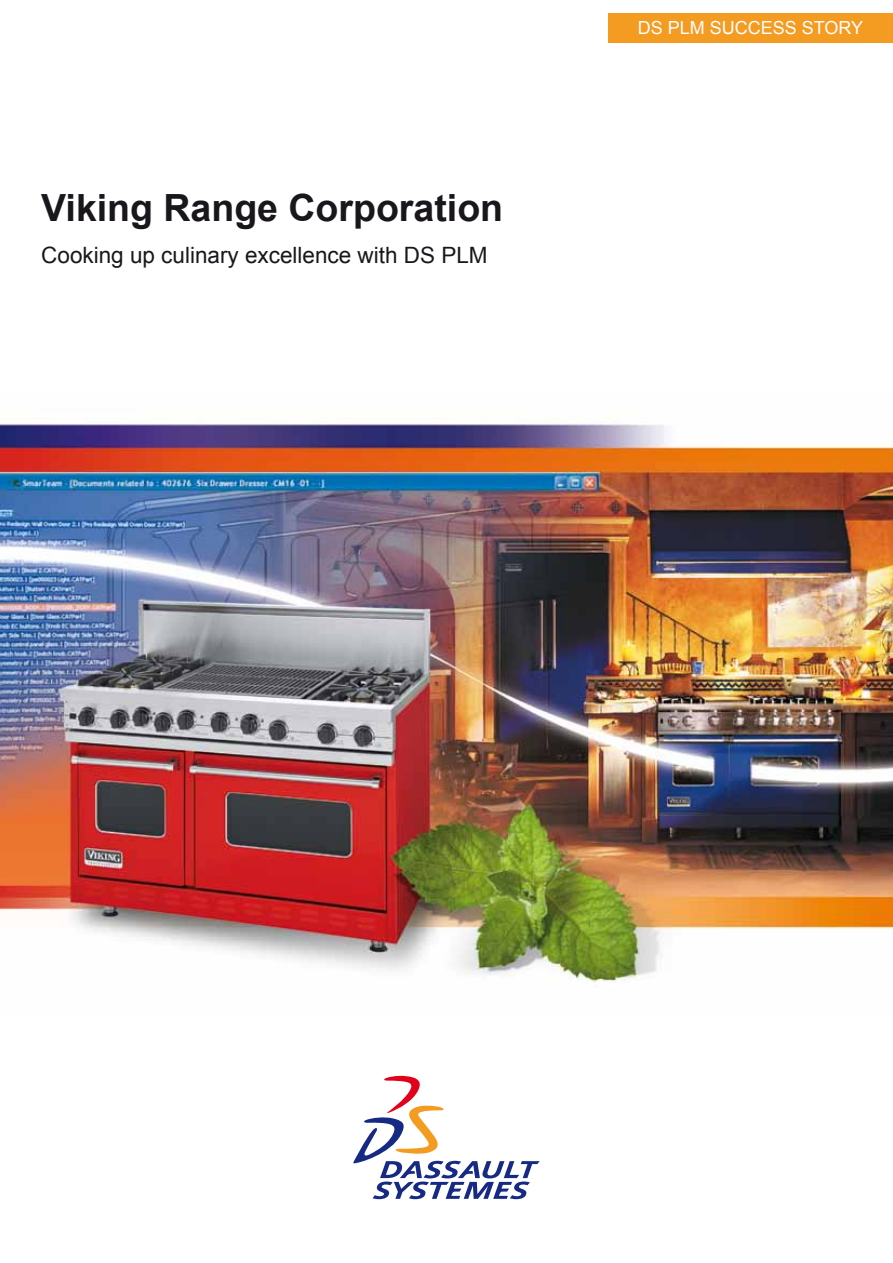
<style>
.page{position:relative;width:893px;height:1263px;background:#fff}
.page>*{position:absolute;margin:0;border:0;box-sizing:border-box;transform-origin:0 0}
.t1{font:700 37.5px "Arial";color:#1a171c}
.t2{font:22.5px "Arial";color:#1a171c}
.t3{font:18px "Arial";color:#fff}
</style>
<div class="page">
<div style="left:608px;top:13px;width:285px;height:30px;background:#f49b22"></div>
<svg style="left:353px;top:1076px;width:187px;height:123px"></svg>
<img style="left:0;top:421px;width:893px;height:561px">
<h1 class="t1" style="left:41px;top:183px;width:463px">Viking Range Corporation</h1>
<p class="t2" style="left:41px;top:240px;width:448px">Cooking up culinary excellence with DS PLM</p>
<p class="t3" style="left:638px;top:16px;width:43px">DS plm</p>
<p class="t3" style="left:710px;top:16px;width:155px">success story</p>
</div>
